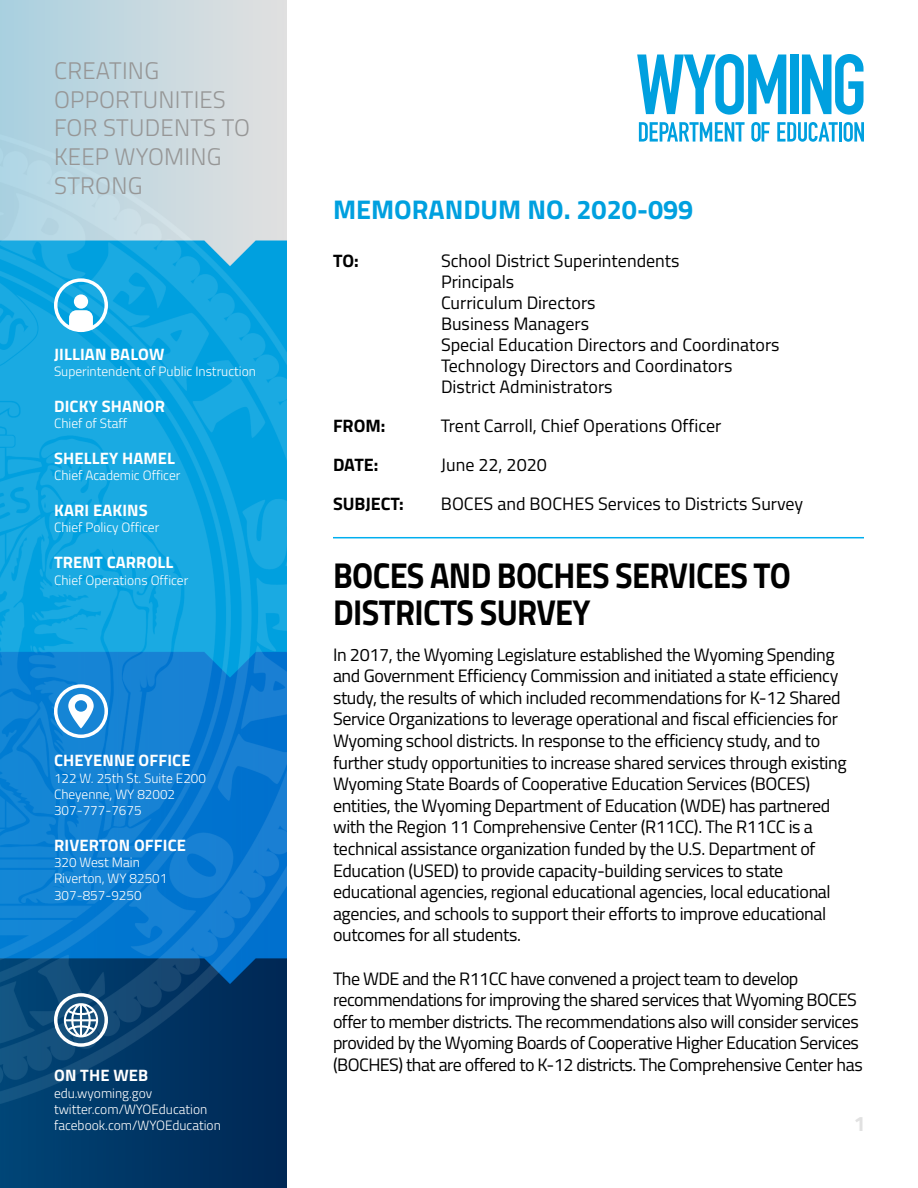
<style>
.page{position:relative;width:918px;height:1188px;background:#fff}
.page>*{position:absolute;margin:0;border:0;box-sizing:border-box;transform-origin:0 0}
.To__From__Etc{font:700 36px/37.5px "Titillium Web";letter-spacing:-.02em;color:#000;scale:.9 1}
.Section_Title{font:700 27px "Titillium Web";color:#00a0df}
.t1{font:300 24px/28.8px "Titillium Web";letter-spacing:.01em;color:#969696}
.t2{font:700 21px "Titillium Web";color:#e1e1e1}
.To__From__Etc-2{font:18px/21.6px "Titillium Web";letter-spacing:-.02em;color:#000}
.To__From__Etc-3{font:18px "Titillium Web";color:#000}
.To__From__Etc-4{font:700 18px "Titillium Web";color:#000}
.Sidebar_Title{font:700 16.5px "Titillium Web";letter-spacing:.01em;color:#fff}
.Sidebar_Description{font:300 13.5px "Titillium Web";color:#fff}
</style>
<div class="page">
<img style="left:0;top:0;width:286px;height:1188px">
<svg style="left:54px;top:993px;width:54px;height:54px"></svg>
<svg style="left:54px;top:684px;width:54px;height:54px"></svg>
<svg style="left:54px;top:278px;width:54px;height:54px"></svg>
<svg style="left:637px;top:54px;width:149px;height:61px"></svg>
<div style="left:790px;top:55px;width:8px;height:59px;background:#00a0df"></div>
<svg style="left:802px;top:54px;width:62px;height:61px"></svg>
<svg style="left:639px;top:122px;width:106px;height:20px"></svg>
<svg style="left:751px;top:122px;width:19px;height:20px"></svg>
<svg style="left:777px;top:122px;width:61px;height:20px"></svg>
<hr style="left:839px;top:122px;width:3px;height:20px;background:#00a0df">
<svg style="left:844px;top:122px;width:20px;height:20px"></svg>
<hr style="left:333px;top:537px;width:531px;height:1px;background:#00aeef">
<p class="t1" style="left:54px;top:55px;width:197px">CREATING<br>OPPORTUNITIES<br>FOR STUDENTS TO<br>KEEP WYOMING<br>STRONG</p>
<h1 class="Section_Title" style="left:333px;top:189px;width:362px">MEMORANDUM NO. 2020-099</h1>
<p class="To__From__Etc-4" style="left:333px;top:247px;width:27px">TO:</p>
<p class="To__From__Etc-3" style="left:441px;top:247px;width:240px">School District Superintendents</p>
<p class="To__From__Etc-3" style="left:441px;top:268px;width:75px">Principals</p>
<p class="To__From__Etc-3" style="left:441px;top:289px;width:156px">Curriculum Directors</p>
<p class="To__From__Etc-3" style="left:441px;top:310px;width:150px">Business Managers</p>
<p class="To__From__Etc-3" style="left:441px;top:331px;width:340px">Special Education Directors and Coordinators</p>
<p class="To__From__Etc-3" style="left:441px;top:352px;width:293px">Technology Directors and Coordinators</p>
<p class="To__From__Etc-3" style="left:441px;top:373px;width:173px">District Administrators</p>
<p class="To__From__Etc-4" style="left:333px;top:412px;width:54px">FROM:</p>
<p class="To__From__Etc-3" style="left:441px;top:412px;width:282px">Trent Carroll, Chief Operations Officer</p>
<p class="To__From__Etc-4" style="left:333px;top:451px;width:47px">DATE:</p>
<p class="To__From__Etc-3" style="left:441px;top:451px;width:107px">June 22, 2020</p>
<p class="To__From__Etc-4" style="left:333px;top:490px;width:72px">SUBJECT:</p>
<p class="To__From__Etc-3" style="left:441px;top:490px;width:364px">BOCES and BOCHES Services to Districts Survey</p>
<p class="Sidebar_Title" style="left:54px;top:341px;width:112px">JILLIAN BALOW</p>
<p class="Sidebar_Description" style="left:54px;top:361px;width:203px">Superintendent of Public Instruction</p>
<p class="Sidebar_Title" style="left:54px;top:393px;width:112px">DICKY SHANOR</p>
<p class="Sidebar_Description" style="left:54px;top:414px;width:75px">Chief of Staff</p>
<p class="Sidebar_Title" style="left:54px;top:446px;width:122px">SHELLEY HAMEL</p>
<p class="Sidebar_Description" style="left:54px;top:466px;width:128px">Chief Academic Officer</p>
<p class="Sidebar_Title" style="left:54px;top:498px;width:95px">KARI EAKINS</p>
<p class="Sidebar_Description" style="left:54px;top:518px;width:107px">Chief Policy Officer</p>
<p class="Sidebar_Title" style="left:54px;top:550px;width:121px">TRENT CARROLL</p>
<p class="Sidebar_Description" style="left:54px;top:570px;width:136px">Chief Operations Officer</p>
<p class="To__From__Etc" style="left:333px;top:555px;width:510px">BOCES AND BOCHES SERVICES TO<br>DISTRICTS SURVEY</p>
<p class="To__From__Etc-2" style="left:333px;top:643px;width:515px">In 2017, the Wyoming Legislature established the Wyoming Spending and Government Efficiency Commission and initiated a state efficiency study, the results of which included recommendations for K-12 Shared Service Organizations to leverage operational and fiscal efficiencies for Wyoming school districts. In response to the efficiency study, and to further study opportunities to increase shared services through existing Wyoming State Boards of Cooperative Education Services (BOCES) entities, the Wyoming Department of Education (WDE) has partnered with the Region 11 Comprehensive Center (R11CC). The R11CC is a technical assistance organization funded by the U.S. Department of Education (USED) to provide capacity-building services to state educational agencies, regional educational agencies, local educational agencies, and schools to support their efforts to improve educational outcomes for all students.</p>
<p class="To__From__Etc-2" style="left:333px;top:967px;width:531px">The WDE and the R11CC have convened a project team to develop recommendations for improving the shared services that Wyoming BOCES offer to member districts. The recommendations also will consider services provided by the Wyoming Boards of Cooperative Higher Education Services (BOCHES) that are offered to K-12 districts. The Comprehensive Center has</p>
<p class="Sidebar_Title" style="left:54px;top:748px;width:138px">CHEYENNE OFFICE</p>
<p class="Sidebar_Description" style="left:54px;top:768px;width:154px">122 W. 25th St. Suite E200</p>
<p class="Sidebar_Description" style="left:54px;top:784px;width:123px">Cheyenne, WY 82002</p>
<p class="Sidebar_Description" style="left:54px;top:801px;width:89px">307-777-7675</p>
<p class="Sidebar_Title" style="left:54px;top:833px;width:133px">RIVERTON OFFICE</p>
<p class="Sidebar_Description" style="left:54px;top:853px;width:87px">320 West Main</p>
<p class="Sidebar_Description" style="left:54px;top:869px;width:115px">Riverton, WY 82501</p>
<p class="Sidebar_Description" style="left:54px;top:885px;width:89px">307-857-9250</p>
<p class="Sidebar_Title" style="left:54px;top:1063px;width:96px">ON THE WEB</p>
<p class="Sidebar_Description" style="left:54px;top:1083px;width:100px">edu.wyoming.gov</p>
<p class="Sidebar_Description" style="left:54px;top:1099px;width:155px">twitter.com/WYOEducation</p>
<p class="Sidebar_Description" style="left:54px;top:1116px;width:168px">facebook.com/WYOEducation</p>
<p class="t2" style="left:854px;top:1107px;width:13px">1</p>
</div>
